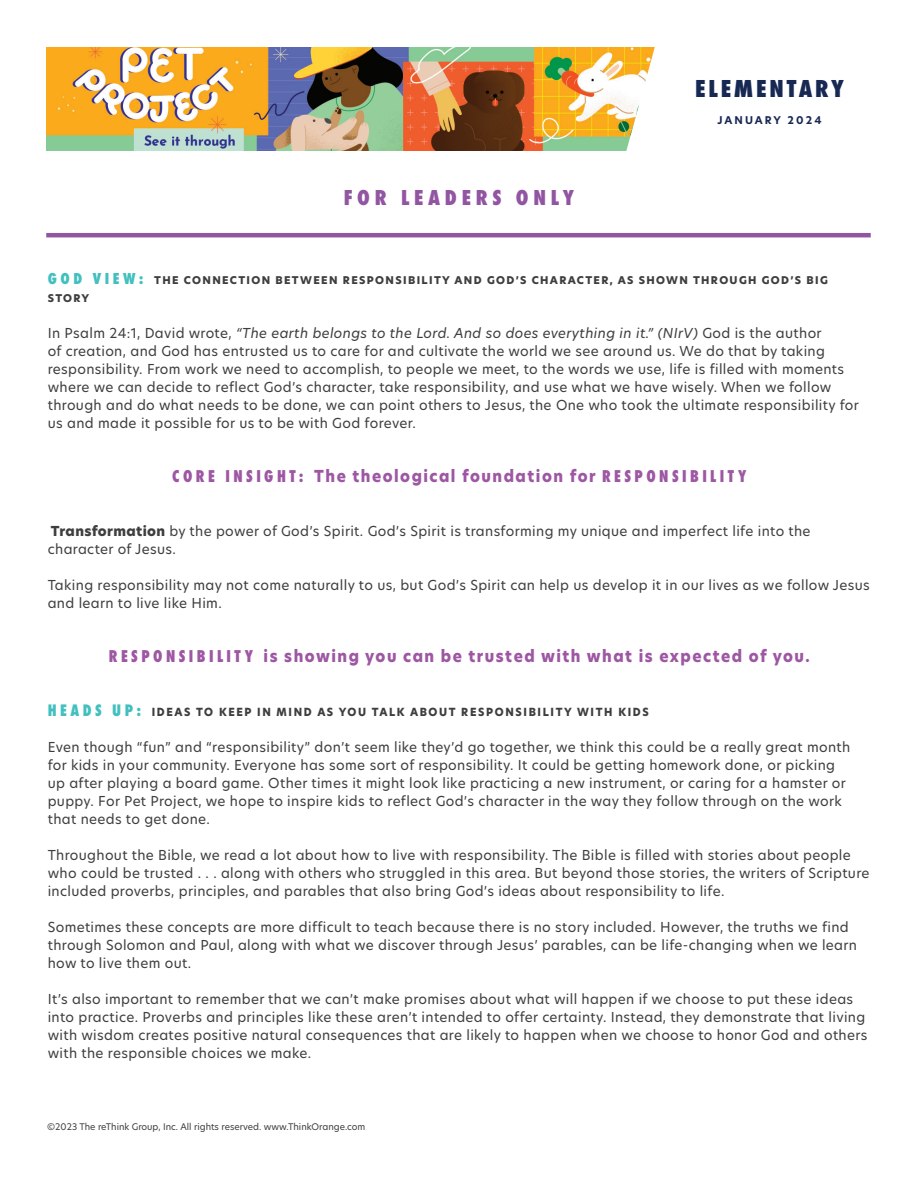
<style>
.page{position:relative;width:918px;height:1188px;background:#fff}
.page>*{position:absolute;margin:0;border:0;box-sizing:border-box;transform-origin:0 0}
.t1{font:800 25.5px "Futura PT Cond";letter-spacing:.11em;color:#172953}
.t2{font:800 22.5px "Futura PT Cond";letter-spacing:.21em;color:#9255a2}
.t3{font:800 16.2px "New Hero";letter-spacing:.1em;color:#9d57a3;scale:.93 1}
.t4{font:13.5px/18px "New Hero";letter-spacing:.025em;color:#3e3e3f}
.t5{font:800 10.95px "New Hero";letter-spacing:.155em;color:#3e3e3f;scale:.95 1}
.t6{font:800 10.5px/18px "New Hero";letter-spacing:.13em;color:#3e3e3f}
.t7{font:700 10.5px "New Hero";letter-spacing:.2em;color:#172953}
.t8{font:9px "New Hero";color:#3e3e3f}
.s1{font-family:"Futura PT Cond";font-size:16.5px;color:#42c0bf}
.s2{font-style:italic}
.s3{font-family:"Futura PT Cond";font-size:17.85px}
.s4{font-weight:800}
.s5{font-family:"Futura PT Cond";font-size:17.4px;color:#42c0bf}
</style>
<div class="page">
<img style="left:46px;top:47px;width:580px;height:103px">
<svg style="left:626px;top:47px;width:29px;height:104px"></svg>
<hr style="left:46px;top:233px;width:825px;height:4px;background:#9255a2">
<p class="t1" style="left:695px;top:74px;width:150px">ELEMENTARY</p>
<p class="t2" style="left:344px;top:184px;width:232px">FOR LEADERS ONLY</p>
<p class="t7" style="left:717px;top:113px;width:106px">JANUARY 2024</p>
<p class="t6" style="left:48px;top:271px;width:782px"><span class="s1">GOD VIEW:</span> THE CONNECTION BETWEEN RESPONSIBILITY AND GOD’S CHARACTER, AS SHOWN THROUGH GOD’S BIG<br>STORY</p>
<p class="t4" style="left:48px;top:323px;width:813px">In Psalm 24:1, David wrote, <span class="s2">“The earth belongs to the Lord. And so does everything in it.” (NIrV)</span> God is the author<br>of creation, and God has entrusted us to care for and cultivate the world we see around us. We do that by taking responsibility. From work we need to accomplish, to people we meet, to the words we use, life is filled with moments where we can decide to reflect God’s character, take responsibility, and use what we have wisely. When we follow through and do what needs to be done, we can point others to Jesus, the One who took the ultimate responsibility for us and made it possible for us to be with God forever.</p>
<p class="t3" style="left:172px;top:465px;width:619px"><span class="s3">CORE INSIGHT:</span> The theological foundation for <span class="s3">RESPONSIBILITY</span></p>
<p class="t4" style="left:48px;top:521px;width:764px"><span class="s4">Transformation</span> by the power of God’s Spirit. God’s Spirit is transforming my unique and imperfect life into the character of Jesus.</p>
<p class="t4" style="left:48px;top:575px;width:824px">Taking responsibility may not come naturally to us, but God’s Spirit can help us develop it in our lives as we follow Jesus and learn to live like Him.</p>
<p class="t3" style="left:109px;top:645px;width:755px"><span class="s3">RESPONSIBILITY</span> is showing you can be trusted with what is expected of you.</p>
<p class="t5" style="left:48px;top:704px;width:634px"><span class="s5">HEADS UP:</span> IDEAS TO KEEP IN MIND AS YOU TALK ABOUT RESPONSIBILITY WITH KIDS</p>
<p class="t4" style="left:48px;top:737px;width:804px">Even though “fun” and “responsibility” don’t seem like they’d go together, we think this could be a really great month for kids in your community. Everyone has some sort of responsibility. It could be getting homework done, or picking up after playing a board game. Other times it might look like practicing a new instrument, or caring for a hamster or puppy. For Pet Project, we hope to inspire kids to reflect God’s character in the way they follow through on the work that needs to get done.</p>
<p class="t4" style="left:48px;top:845px;width:823px">Throughout the Bible, we read a lot about how to live with responsibility. The Bible is filled with stories about people who could be trusted . . . along with others who struggled in this area. But beyond those stories, the writers of Scripture included proverbs, principles, and parables that also bring God’s ideas about responsibility to life.</p>
<p class="t4" style="left:48px;top:917px;width:811px">Sometimes these concepts are more difficult to teach because there is no story included. However, the truths we find through Solomon and Paul, along with what we discover through Jesus’ parables, can be life-changing when we learn how to live them out.</p>
<p class="t4" style="left:48px;top:989px;width:821px">It’s also important to remember that we can’t make promises about what will happen if we choose to put these ideas into practice. Proverbs and principles like these aren’t intended to offer certainty. Instead, they demonstrate that living with wisdom creates positive natural consequences that are likely to happen when we choose to honor God and others with the responsible choices we make.</p>
<p class="t8" style="left:47px;top:1120px;width:320px">©2023 The reThink Group, Inc. All rights reserved. www.ThinkOrange.com</p>
</div>
